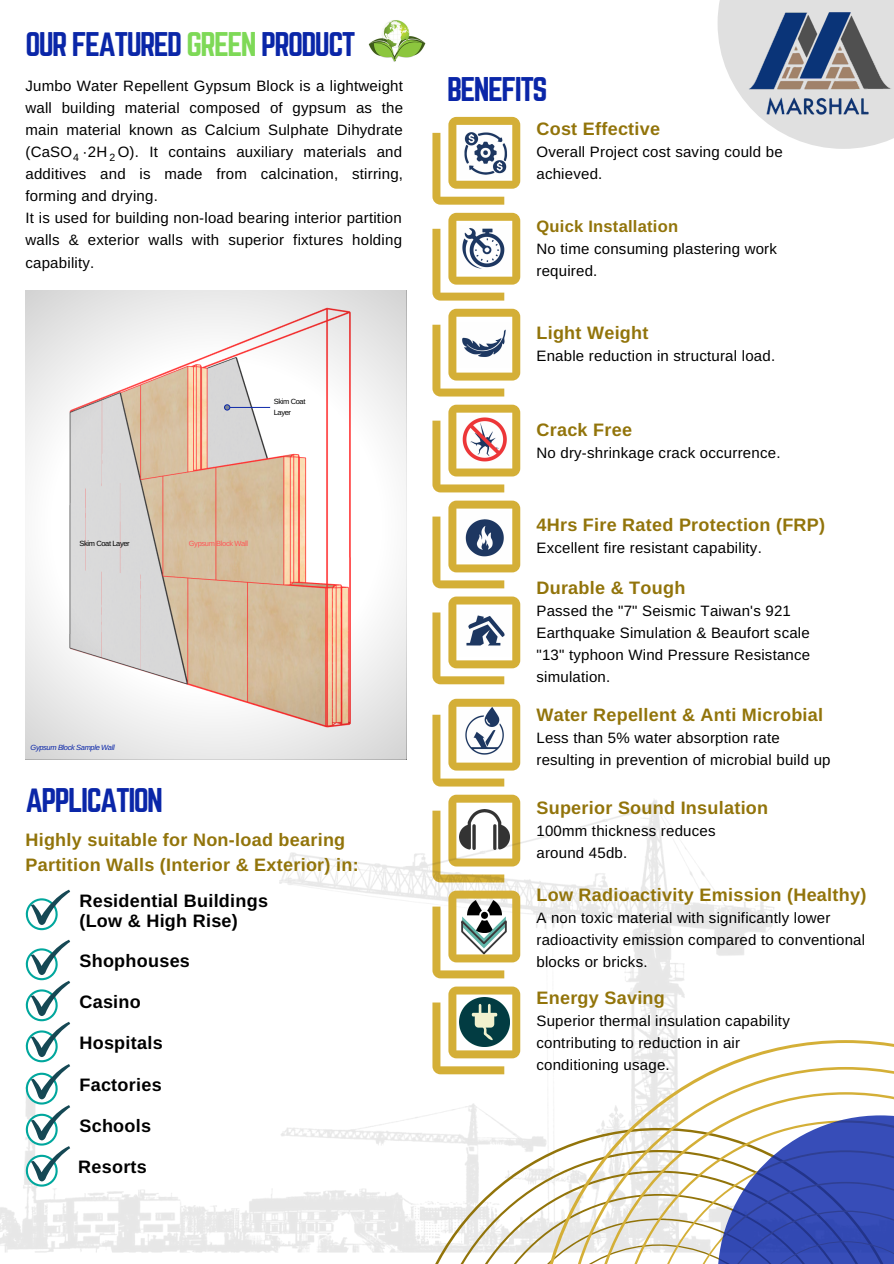
<style>
.page{position:relative;width:894px;height:1264px;background:#fff}
.page>*{position:absolute;margin:0;border:0;box-sizing:border-box;transform-origin:0 0}
.t1{font:30px "Norwester";letter-spacing:-.055em;color:#0a26a8}
.t2{font:700 18px/25.2px "Arimo";letter-spacing:.015em;color:#92740a}
.t3{font:700 18px/20.4px "Arimo";letter-spacing:.015em;color:#000}
.t4{font:700 16.5px "Arimo";letter-spacing:.015em;color:#92740a}
.t5{font:15px/22px "Arimo";letter-spacing:.015em;color:#000}
.t6{font:10.5px "Arimo";color:#000}
.t7{font:7.5px/10.9px "Arimo";letter-spacing:-.05em;color:#000}
.t8{font:italic 7.5px "Arimo";letter-spacing:-.05em;color:#0a26a8}
.t9{font:7.5px "Arimo";letter-spacing:-.05em;color:#ff5757}
.s1{color:#7ed957}
</style>
<div class="page">
<img style="left:0;top:794px;width:774px;height:459px">
<svg style="left:407px;top:1127px;width:42px;height:126px"></svg>
<svg style="left:429px;top:1149px;width:20px;height:114px"></svg>
<svg style="left:538px;top:1040px;width:355px;height:75px"></svg>
<svg style="left:565px;top:1066px;width:328px;height:49px"></svg>
<svg style="left:717px;top:0;width:176px;height:149px"></svg>
<img style="left:745px;top:11px;width:148px;height:105px">
<svg style="left:432px;top:117px;width:88px;height:88px"></svg>
<img style="left:459px;top:126px;width:50px;height:53px">
<svg style="left:432px;top:213px;width:88px;height:87px"></svg>
<img style="left:458px;top:225px;width:52px;height:49px">
<svg style="left:432px;top:309px;width:88px;height:87px"></svg>
<svg style="left:432px;top:404px;width:88px;height:88px"></svg>
<svg style="left:432px;top:500px;width:88px;height:88px"></svg>
<svg style="left:432px;top:596px;width:88px;height:88px"></svg>
<svg style="left:432px;top:698px;width:88px;height:88px"></svg>
<svg style="left:432px;top:890px;width:88px;height:88px"></svg>
<svg style="left:432px;top:986px;width:88px;height:88px"></svg>
<svg style="left:25px;top:889px;width:45px;height:41px"></svg>
<svg style="left:25px;top:939px;width:45px;height:247px"></svg>
<img style="left:368px;top:20px;width:58px;height:42px">
<img style="left:459px;top:809px;width:50px;height:40px">
<svg style="left:449px;top:1115px;width:444px;height:148px"></svg>
<svg style="left:25px;top:291px;width:381px;height:468px"></svg>
<svg style="left:224px;top:404px;width:46px;height:6px"></svg>
<h1 class="t1" style="left:25px;top:30px;width:331px">OUR FEATURED <span class="s1">GREEN</span> PRODUCT</h1>
<p class="t5" style="left:25px;top:75px;width:379px">Jumbo Water Repellent Gypsum Block is a lightweight wall building material composed of gypsum as the main material known as Calcium Sulphate Dihydrate (CaSO ·2H O). It contains auxiliary materials and additives and is made from calcination, stirring, forming and drying.<br>It is used for building non-load bearing interior partition walls &amp; exterior walls with superior fixtures holding capability.</p>
<p class="t6" style="left:73px;top:151px;width:7px">4</p>
<p class="t6" style="left:109px;top:151px;width:7px">2</p>
<p class="t7" style="left:79px;top:538px;width:52px">Skim Coat Layer</p>
<p class="t7" style="left:274px;top:396px;width:33px">Skim Coat<br>Layer</p>
<p class="t9" style="left:189px;top:539px;width:61px">Gypsum Block Wall</p>
<p class="t8" style="left:31px;top:742px;width:86px">Gypsum Block Sample Wall</p>
<h1 class="t1" style="left:25px;top:785px;width:139px">APPLICATION</h1>
<p class="t2" style="left:25px;top:827px;width:334px">Highly suitable for Non-load bearing<br>Partition Walls (Interior &amp; Exterior) in:</p>
<p class="t3" style="left:79px;top:890px;width:190px">Residential Buildings (Low &amp; High Rise)</p>
<p class="t3" style="left:79px;top:950px;width:112px">Shophouses</p>
<p class="t3" style="left:79px;top:991px;width:63px">Casino</p>
<p class="t3" style="left:79px;top:1032px;width:85px">Hospitals</p>
<p class="t3" style="left:79px;top:1074px;width:84px">Factories</p>
<p class="t3" style="left:79px;top:1115px;width:73px">Schools</p>
<p class="t3" style="left:78px;top:1156px;width:70px">Resorts</p>
<h1 class="t1" style="left:447px;top:75px;width:102px">BENEFITS</h1>
<p class="t2" style="left:536px;top:116px;width:125px">Cost Effective</p>
<p class="t5" style="left:536px;top:141px;width:248px">Overall Project cost saving could be achieved.</p>
<p class="t4" style="left:536px;top:217px;width:143px">Quick Installation</p>
<p class="t5" style="left:536px;top:237px;width:242px">No time consuming plastering work required.</p>
<p class="t2" style="left:536px;top:320px;width:113px">Light Weight</p>
<p class="t5" style="left:536px;top:344px;width:240px">Enable reduction in structural load.</p>
<p class="t2" style="left:536px;top:417px;width:97px">Crack Free</p>
<p class="t5" style="left:536px;top:441px;width:245px">No dry-shrinkage crack occurrence.</p>
<p class="t2" style="left:536px;top:512px;width:290px">4Hrs Fire Rated Protection (FRP)</p>
<p class="t5" style="left:536px;top:537px;width:227px">Excellent fire resistant capability.</p>
<p class="t2" style="left:536px;top:575px;width:150px">Durable &amp; Tough</p>
<p class="t5" style="left:536px;top:599px;width:275px">Passed the "7" Seismic Taiwan's 921<br>Earthquake Simulation &amp; Beaufort scale "13" typhoon Wind Pressure Resistance simulation.</p>
<p class="t2" style="left:536px;top:701px;width:288px">Water Repellent &amp; Anti Microbial</p>
<p class="t5" style="left:536px;top:726px;width:295px">Less than 5% water absorption rate resulting in prevention of microbial build up</p>
<p class="t2" style="left:536px;top:795px;width:233px">Superior Sound Insulation</p>
<p class="t5" style="left:536px;top:819px;width:180px">100mm thickness reduces around 45db.</p>
<p class="t2" style="left:536px;top:881px;width:331px">Low Radioactivity Emission (Healthy)</p>
<p class="t5" style="left:536px;top:906px;width:330px">A non toxic material with significantly lower radioactivity emission compared to conventional blocks or bricks.</p>
<p class="t2" style="left:536px;top:984px;width:130px">Energy Saving</p>
<p class="t5" style="left:536px;top:1009px;width:255px">Superior thermal insulation capability contributing to reduction in air conditioning usage.</p>
</div>
